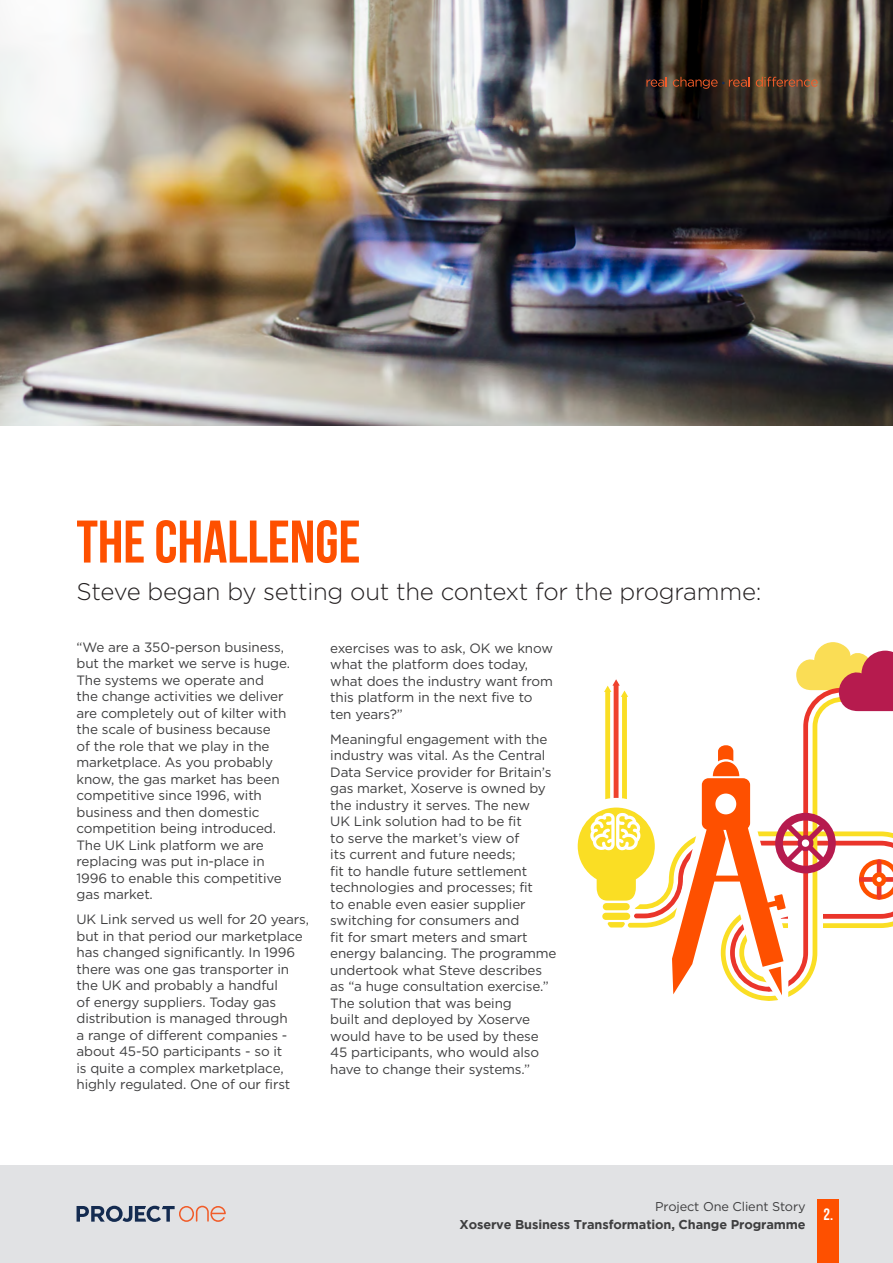
<style>
.page{position:relative;width:893px;height:1263px;background:#fff}
.page>*{position:absolute;margin:0;border:0;box-sizing:border-box;transform-origin:0 0}
.t1{font:60px "Bebas Neue";color:#fe5000}
.t2{font:300 24px "Gotham";letter-spacing:-.01em;color:#231f20}
.t3{font:16.5px "Bebas Neue";color:#fff}
.t4{font:13.5px/16.5px "Gotham";letter-spacing:-.01em;color:#3e3e3f}
.t5{font:700 12.75px "Gotham";letter-spacing:-.01em;color:#3e3e3f}
.t6{font:12.75px "Gotham";letter-spacing:-.01em;color:#3e3e3f}
</style>
<div class="page">
<div style="left:0;top:1165px;width:893px;height:98px;background:#e1e2e4"></div>
<div style="left:818px;top:1199px;width:21px;height:64px;background:#fe5000"></div>
<svg style="left:77px;top:1206px;width:149px;height:16px"></svg>
<img style="left:0;top:0;width:893px;height:425px">
<svg style="left:646px;top:77px;width:21px;height:10px"></svg>
<svg style="left:673px;top:77px;width:77px;height:12px"></svg>
<svg style="left:756px;top:77px;width:62px;height:10px"></svg>
<svg style="left:577px;top:642px;width:316px;height:359px"></svg>
<h1 class="t1" style="left:77px;top:509px;width:285px">THE CHALLENGE</h1>
<h2 class="t2" style="left:77px;top:578px;width:686px">Steve began by setting out the context for the programme:</h2>
<p class="t4" style="left:77px;top:639px;width:215px">“We are a 350-person business, but the market we serve is huge.<br>The systems we operate and<br>the change activities we deliver are completely out of kilter with the scale of business because<br>of the role that we play in the marketplace. As you probably know, the gas market has been competitive since 1996, with business and then domestic competition being introduced.<br>The UK Link platform we are replacing was put in-place in<br>1996 to enable this competitive gas market.</p>
<p class="t4" style="left:77px;top:911px;width:234px">UK Link served us well for 20 years, but in that period our marketplace has changed significantly. In 1996 there was one gas transporter in the UK and probably a handful<br>of energy suppliers. Today gas distribution is managed through<br>a range of different companies - about 45-50 participants - so it<br>is quite a complex marketplace, highly regulated. One of our first</p>
<p class="t4" style="left:330px;top:640px;width:224px">exercises was to ask, OK we know what the platform does today, what does the industry want from this platform in the next five to ten years?”</p>
<p class="t4" style="left:330px;top:730px;width:228px">Meaningful engagement with the industry was vital. As the Central<br>Data Service provider for Britain’s gas market, Xoserve is owned by the industry it serves. The new<br>UK Link solution had to be fit<br>to serve the market’s view of<br>its current and future needs;<br>fit to handle future settlement technologies and processes; fit<br>to enable even easier supplier switching for consumers and<br>fit for smart meters and smart energy balancing. The programme undertook what Steve describes as “a huge consultation exercise.”<br>The solution that was being<br>built and deployed by Xoserve would have to be used by these<br>45 participants, who would also have to change their systems.”</p>
<p class="t6" style="left:655px;top:1200px;width:152px">Project One Client Story</p>
<p class="t5" style="left:460px;top:1217px;width:348px">Xoserve Business Transformation, Change Programme</p>
<p class="t3" style="left:823px;top:1205px;width:11px">2.</p>
</div>
